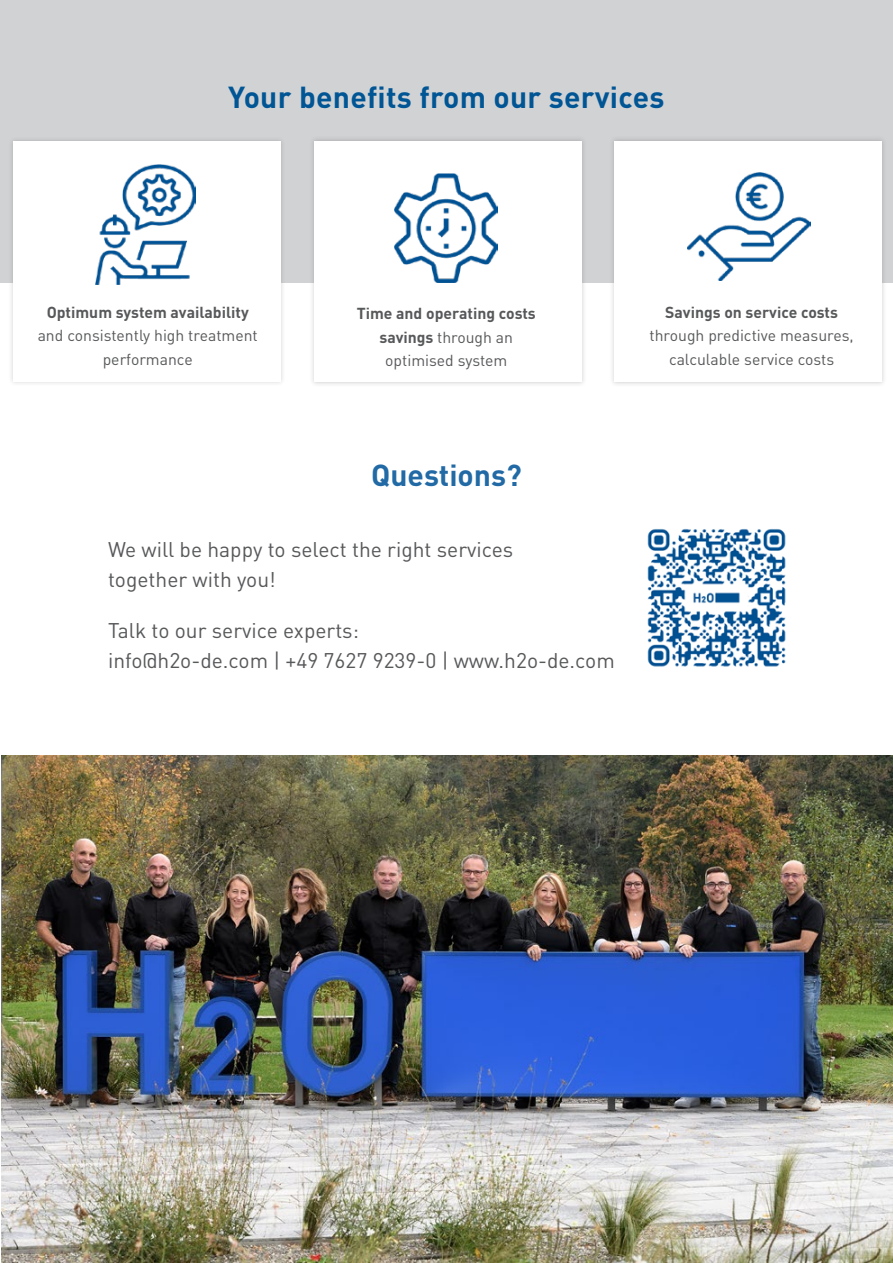
<style>
.page{position:relative;width:893px;height:1263px;background:#fff}
.page>*{position:absolute;margin:0;border:0;box-sizing:border-box;transform-origin:0 0}
.t1{font:700 30px "DINOT";letter-spacing:.01em;color:#005595}
.Aufzählungspunkte{font:700 30px "DINOT";color:#216aa5}
.Aufzählungspunkte-2{font:21px "DINOT";color:#57585a}
.Aufzählungspunkte-3{font:15.75px/23.7px "DINOT";color:#57585a;text-align:center}
.Aufzählungspunkte-4{font:700 15.75px "DINOT";color:#57585a}
.s1{font-weight:700}
</style>
<div class="page">
<div style="left:1px;top:0;width:892px;height:283px;background:#d1d2d4"></div>
<div style="left:8px;top:137px;width:278px;height:250px;background:#231f20;opacity:.2"></div>
<div style="left:13px;top:142px;width:267px;height:240px;background:#fff"></div>
<div style="left:309px;top:136px;width:278px;height:251px;background:#231f20;opacity:.2"></div>
<div style="left:314px;top:141px;width:268px;height:241px;background:#fff"></div>
<div style="left:609px;top:136px;width:278px;height:251px;background:#231f20;opacity:.2"></div>
<div style="left:614px;top:141px;width:268px;height:241px;background:#fff"></div>
<img style="left:96px;top:164px;width:100px;height:121px">
<img style="left:394px;top:173px;width:104px;height:110px">
<img style="left:687px;top:173px;width:123px;height:107px">
<img style="left:2px;top:756px;width:891px;height:507px">
<img style="left:647px;top:529px;width:139px;height:138px">
<p class="t1" style="left:228px;top:78px;width:438px">Your benefits from our services</p>
<p class="Aufzählungspunkte-3" style="left:38px;top:300px;width:222px"><span class="s1">Optimum system availability </span>and consistently high treatment performance</p>
<p class="Aufzählungspunkte-4" style="left:357px;top:303px;width:181px">Time and operating costs</p>
<p class="Aufzählungspunkte-3" style="left:379px;top:325px;width:135px"><span class="s1">savings</span> through an</p>
<p class="Aufzählungspunkte-3" style="left:385px;top:349px;width:124px">optimised system</p>
<p class="Aufzählungspunkte-4" style="left:665px;top:302px;width:174px">Savings on service costs</p>
<p class="Aufzählungspunkte-3" style="left:650px;top:324px;width:206px">through predictive measures, calculable service costs</p>
<p class="Aufzählungspunkte" style="left:371px;top:456px;width:152px">Questions?</p>
<p class="Aufzählungspunkte-2" style="left:108px;top:536px;width:407px">We will be happy to select the right services</p>
<p class="Aufzählungspunkte-2" style="left:108px;top:566px;width:169px">together with you!</p>
<p class="Aufzählungspunkte-2" style="left:108px;top:617px;width:252px">Talk to our service experts:</p>
<p class="Aufzählungspunkte-2" style="left:108px;top:647px;width:508px">info@h2o-de.com | +49 7627 9239-0 | www.h2o-de.com</p>
</div>
